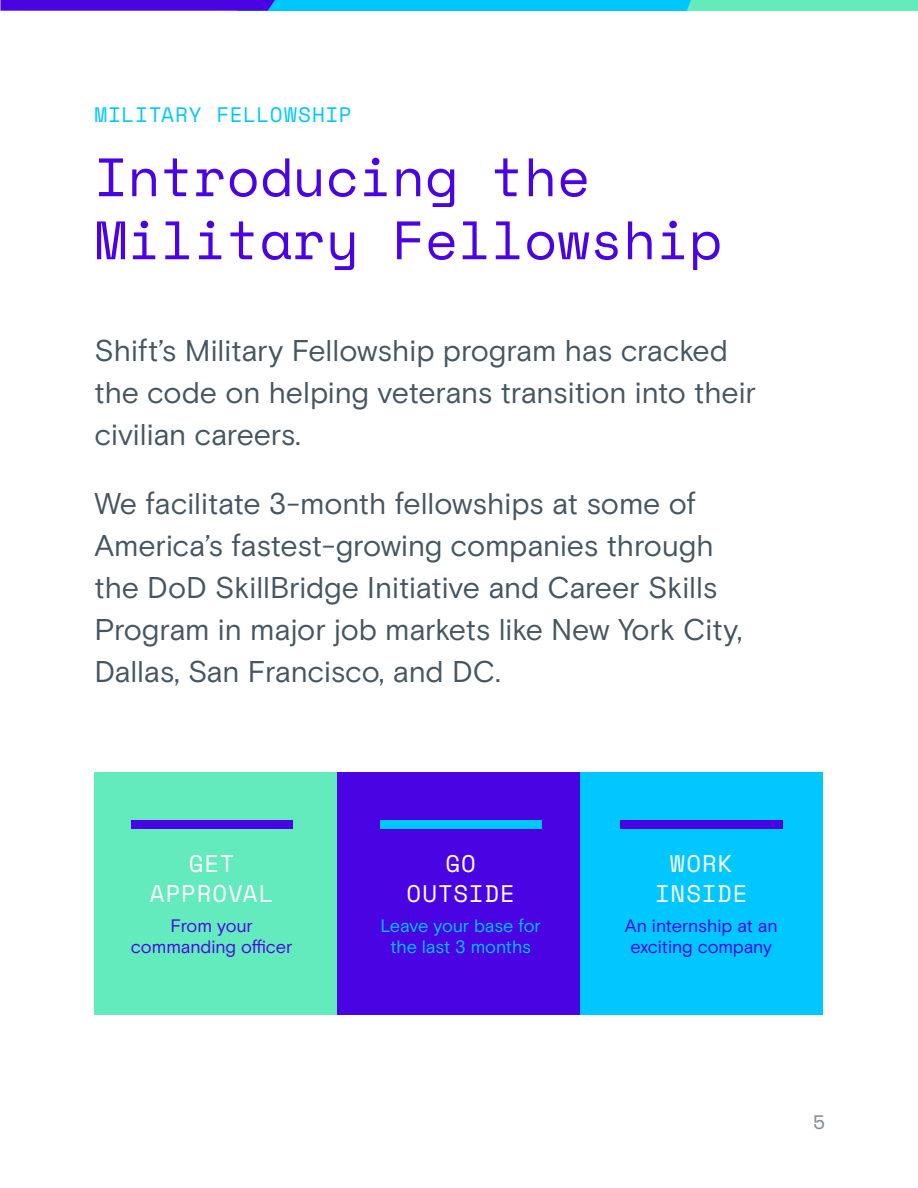
<style>
.page{position:relative;width:918px;height:1188px;background:#fff}
.page>*{position:absolute;margin:0;border:0;box-sizing:border-box;transform-origin:0 0}
.t1{font:54px/63px "Space Mono";color:#4a03e3}
.t2{font:30px/42px "Basis Grotesque Pro";letter-spacing:-.005em;color:#465661}
.t3{font:24px/30px "Space Mono";letter-spacing:.04em;color:#fff;text-align:center}
.t4{font:21px "Space Mono";letter-spacing:.03em;color:#00c7ff}
.t5{font:19.5px "Space Mono";color:#808b93}
.t6{font:18px/21px "Basis Grotesque Pro";letter-spacing:-.01em;color:#4a03e3;text-align:center}
.t7{font:18px/21px "Basis Grotesque Pro";letter-spacing:-.01em;color:#00c7ff;text-align:center}
</style>
<div class="page">
<svg style="left:0;top:0;width:918px;height:11px;background:#3098e6"></svg>
<div style="left:94px;top:772px;width:244px;height:244px;background:#63ebbd"></div>
<div style="left:338px;top:772px;width:242px;height:244px;background:#4a03e3"></div>
<div style="left:580px;top:772px;width:244px;height:244px;background:#00c7ff"></div>
<div style="left:131px;top:820px;width:162px;height:9px;background:#4a03e3"></div>
<div style="left:380px;top:820px;width:162px;height:9px;background:#00c7ff"></div>
<div style="left:620px;top:820px;width:162px;height:9px;background:#4a03e3"></div>
<p class="t4" style="left:94px;top:99px;width:259px">MILITARY FELLOWSHIP</p>
<h1 class="t1" style="left:94px;top:144px;width:629px">Introducing the<br>Military Fellowship</h1>
<p class="t2" style="left:94px;top:330px;width:663px">Shift’s Military Fellowship program has cracked the code on helping veterans transition into their civilian careers.</p>
<p class="t2" style="left:94px;top:483px;width:649px">We facilitate 3-month fellowships at some of America’s fastest-growing companies through the DoD SkillBridge Initiative and Career Skills Program in major job markets like New York City, Dallas, San Francisco, and DC.</p>
<p class="t3" style="left:150px;top:848px;width:126px">GET<br>APPROVAL</p>
<p class="t6" style="left:131px;top:916px;width:163px">From your commanding officer</p>
<p class="t3" style="left:406px;top:848px;width:110px">GO<br>OUTSIDE</p>
<p class="t7" style="left:380px;top:916px;width:162px">Leave your base for the last 3 months</p>
<p class="t3" style="left:655px;top:848px;width:94px">WORK<br>INSIDE</p>
<p class="t6" style="left:625px;top:916px;width:154px">An internship at an exciting company</p>
<p class="t5" style="left:813px;top:1108px;width:13px">5</p>
</div>
